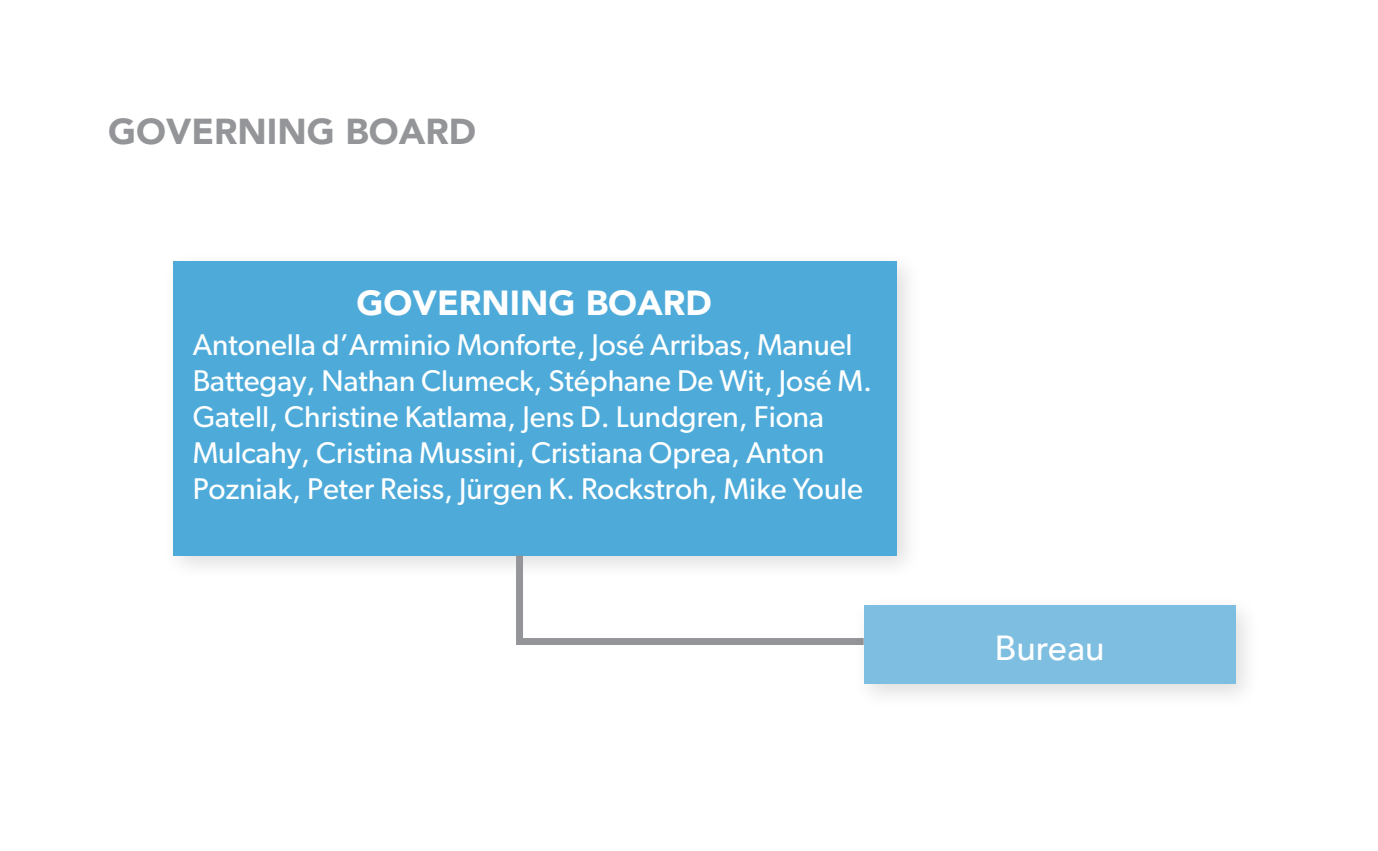
<style>
.page{position:relative;width:1378px;height:851px;background:#fff}
.page>*{position:absolute;margin:0;border:0;box-sizing:border-box;transform-origin:0 0}
.T2{font:900 36px "Avenir";color:#939598}
.Body{font:900 34.8px "Avenir";color:#fff}
.T3{font:500 34.8px "Avenir";color:#fff}
.Body-2{font:30px/36px "Gibson";color:#fff}
</style>
<div class="page">
<div style="left:160px;top:248px;width:763px;height:334px;background:#000;opacity:.13"></div>
<div style="left:173px;top:261px;width:723px;height:294px;background:#4eabd9"></div>
<svg style="left:512px;top:555px;width:358px;height:90px"></svg>
<div style="left:851px;top:592px;width:410px;height:118px;background:#000;opacity:.13"></div>
<div style="left:864px;top:605px;width:371px;height:79px;background:#7ebee0"></div>
<p class="T2" style="left:108px;top:101px;width:369px">GOVERNING BOARD</p>
<p class="Body" style="left:357px;top:273px;width:357px">GOVERNING BOARD</p>
<p class="Body-2" style="left:193px;top:326px;width:681px">Antonella d’Arminio Monforte, José Arribas, Manuel Battegay, Nathan Clumeck, Stéphane De Wit, José M.<br>Gatell, Christine Katlama, Jens D. Lundgren, Fiona Mulcahy, Cristina Mussini, Cristiana Oprea, Anton Pozniak, Peter Reiss, Jürgen K. Rockstroh, Mike Youle</p>
<p class="T3" style="left:994px;top:617px;width:112px">Bureau</p>
</div>
